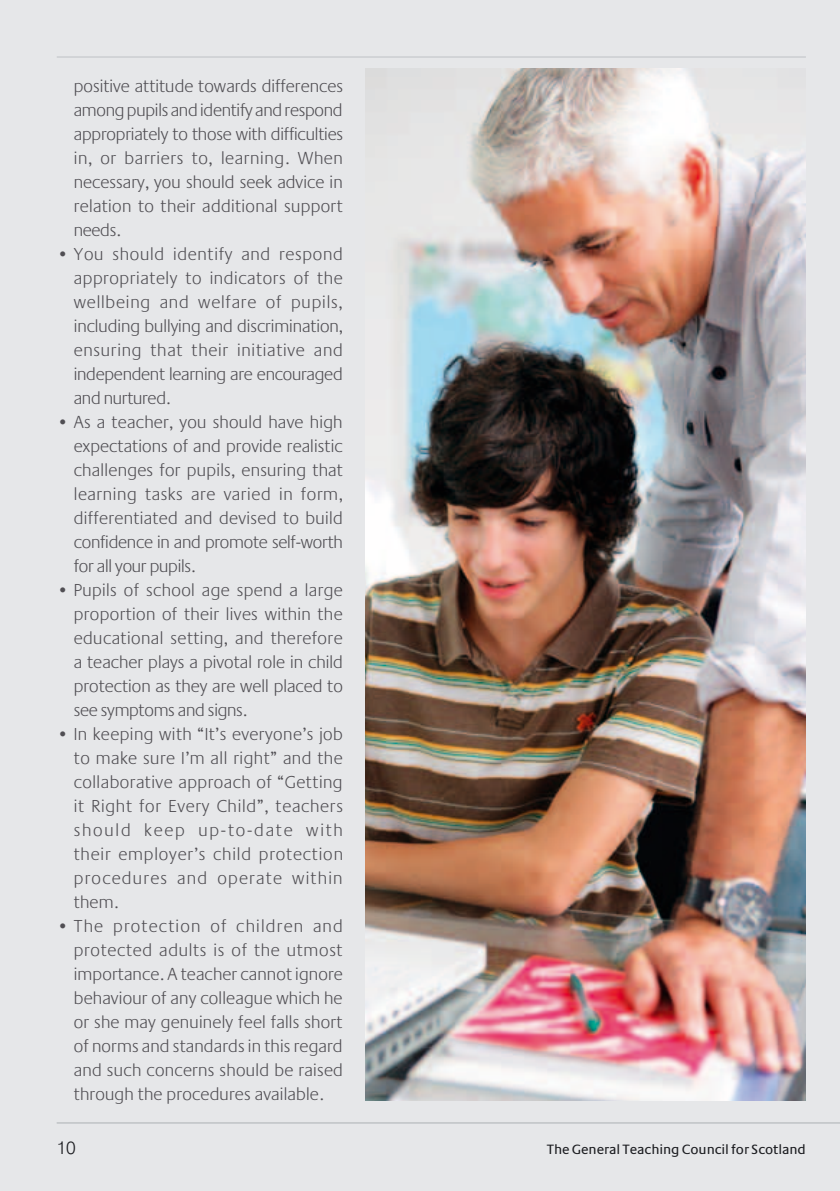
<style>
.page{position:relative;width:840px;height:1191px;background:#fff}
.page>*{position:absolute;margin:0;border:0;box-sizing:border-box;transform-origin:0 0}
.t1{font:300 18px/24px "Praxis EF";letter-spacing:.02em;color:#504e53;text-align:justify}
.t2{font:300 18px "Swiss 721 BT";color:#1b1c20}
.t3{font:14px "Praxis EF";letter-spacing:-.005em;color:#1b1c20}
</style>
<div class="page">
<div style="left:0;top:0;width:839px;height:1191px;background:#e6e7e9"></div>
<hr style="left:57px;top:57px;width:748px;height:1px;background:#bfc2c5">
<hr style="left:57px;top:1122px;width:782px;height:1px;background:#bfc2c5">
<img style="left:365px;top:68px;width:440px;height:1032px">
<p class="t1" style="left:74px;top:75px;width:270px">positive attitude towards differences among pupils and identify and respond appropriately to those with difficulties in, or barriers to, learning. When necessary, you should seek advice in relation to their additional support needs.</p>
<p class="t1" style="left:74px;top:243px;width:270px;text-indent:-17px">• You should identify and respond appropriately to indicators of the wellbeing and welfare of pupils, including bullying and discrimination, ensuring that their initiative and independent learning are encouraged and nurtured.</p>
<p class="t1" style="left:74px;top:410px;width:270px;text-indent:-17px">• As a teacher, you should have high expectations of and provide realistic challenges for pupils, ensuring that learning tasks are varied in form, differentiated and devised to build confidence in and promote self-worth for all your pupils.</p>
<p class="t1" style="left:74px;top:578px;width:270px;text-indent:-17px">• Pupils of school age spend a large proportion of their lives within the educational setting, and therefore a teacher plays a pivotal role in child protection as they are well placed to see symptoms and signs.</p>
<p class="t1" style="left:74px;top:722px;width:270px;text-indent:-17px">• In keeping with “It’s everyone’s job to make sure I’m all right” and the collaborative approach of “Getting it Right for Every Child”, teachers should keep up-to-date with their employer’s child protection procedures and operate within them.</p>
<p class="t1" style="left:74px;top:914px;width:270px;text-indent:-17px">• The protection of children and protected adults is of the utmost importance. A teacher cannot ignore behaviour of any colleague which he or she may genuinely feel falls short of norms and standards in this regard and such concerns should be raised through the procedures available.</p>
<p class="t2" style="left:57px;top:1137px;width:21px">10</p>
<p class="t3" style="left:546px;top:1142px;width:260px">The General Teaching Council for Scotland</p>
</div>
